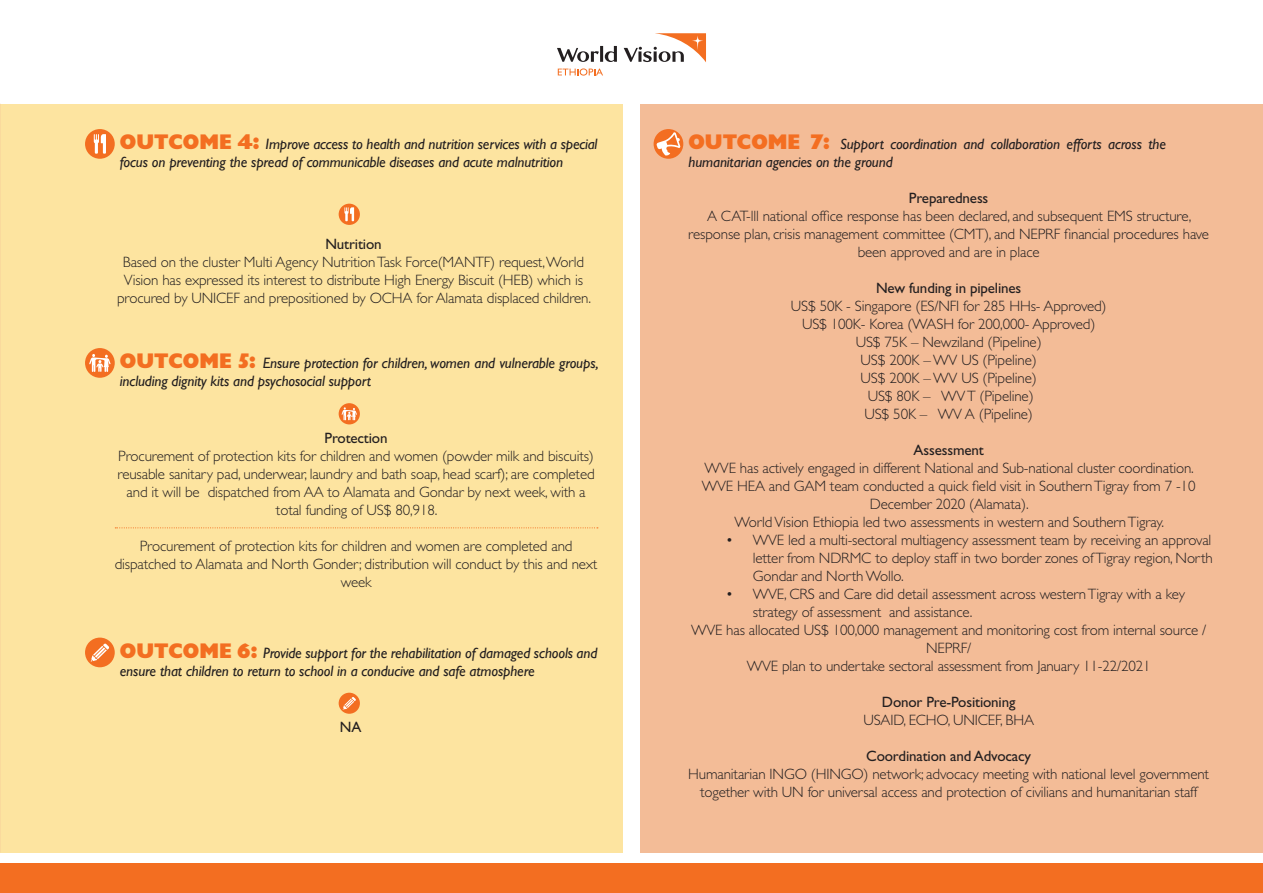
<style>
.page{position:relative;width:1263px;height:893px;background:#fff}
.page>*{position:absolute;margin:0;border:0;box-sizing:border-box;transform-origin:0 0}
.t1{font:300 15px/18px "Gill Sans Std";letter-spacing:-.01em;color:#231f20;text-align:center}
.t2{font:italic 15px/18px "Gill Sans";letter-spacing:-.01em;color:#231f20}
.t3{font:15px "Gill Sans Std";letter-spacing:-.01em;color:#231f20}
.s1{font-family:"Gill Sans Std Extra Bold Disp";font-style:normal;font-size:21px;color:#f36e21}
</style>
<div class="page">
<svg style="left:557px;top:33px;width:149px;height:29px"></svg>
<svg style="left:558px;top:68px;width:45px;height:8px"></svg>
<div style="left:0;top:104px;width:623px;height:748px;background:#fde4a0"></div>
<div style="left:640px;top:104px;width:623px;height:748px;background:#f3bc97"></div>
<div style="left:0;top:864px;width:1263px;height:29px;background:#f36e21"></div>
<div style="left:654px;top:129px;width:29px;height:30px;background:#f36e21;border-radius:50%"></div>
<div style="left:85px;top:638px;width:30px;height:29px;background:#f36e21;border-radius:50%"></div>
<svg style="left:115px;top:527px;width:483px;height:1px"></svg>
<div style="left:85px;top:129px;width:30px;height:30px;background:#f36e21;border-radius:50%"></div>
<svg style="left:94px;top:134px;width:12px;height:20px"></svg>
<div style="left:339px;top:204px;width:21px;height:21px;background:#f36e21;border-radius:50%"></div>
<svg style="left:344px;top:207px;width:10px;height:14px"></svg>
<div style="left:85px;top:348px;width:30px;height:30px;background:#f36e21;border-radius:50%"></div>
<svg style="left:89px;top:354px;width:22px;height:18px"></svg>
<div style="left:339px;top:403px;width:21px;height:21px;background:#f36e21;border-radius:50%"></div>
<svg style="left:342px;top:407px;width:15px;height:13px"></svg>
<svg style="left:91px;top:644px;width:18px;height:18px"></svg>
<div style="left:339px;top:693px;width:21px;height:21px;background:#f36e21;border-radius:50%"></div>
<svg style="left:343px;top:697px;width:13px;height:13px"></svg>
<svg style="left:656px;top:132px;width:24px;height:24px"></svg>
<p class="t2" style="left:120px;top:135px;width:479px"><span class="s1">OUTCOME 4:</span> Improve access to health and nutrition services with a special focus on preventing the spread of communicable diseases and acute malnutrition</p>
<p class="t2" style="left:688px;top:135px;width:479px"><span class="s1">OUTCOME 7:</span> Support coordination and collaboration efforts across the humanitarian agencies on the ground</p>
<p class="t3" style="left:325px;top:236px;width:58px">Nutrition</p>
<p class="t1" style="left:117px;top:253px;width:475px">Based on the cluster Multi Agency Nutrition Task Force(MANTF) request, World<br>Vision has expressed its interest to distribute High Energy Biscuit (HEB) which is procured by UNICEF and prepositioned by OCHA for Alamata displaced children.</p>
<p class="t2" style="left:120px;top:354px;width:480px"><span class="s1">OUTCOME 5:</span> Ensure protection for children, women and vulnerable groups, including dignity kits and psychosocial support</p>
<p class="t3" style="left:325px;top:429px;width:64px">Protection</p>
<p class="t1" style="left:117px;top:447px;width:479px">Procurement of protection kits for children and women (powder milk and biscuits) reusable sanitary pad, underwear, laundry and bath soap, head scarf); are completed and it will be dispatched from AA to Alamata and Gondar by next week, with a total funding of US$ 80,918.</p>
<p class="t1" style="left:115px;top:537px;width:484px">Procurement of protection kits for children and women are completed and dispatched to Alamata and North Gonder; distribution will conduct by this and next week</p>
<p class="t2" style="left:120px;top:644px;width:479px"><span class="s1">OUTCOME 6:</span> Provide support for the rehabilitation of damaged schools and ensure that children to return to school in a conducive and safe atmosphere</p>
<p class="t3" style="left:340px;top:719px;width:23px">NA</p>
<p class="t3" style="left:909px;top:189px;width:81px">Preparedness</p>
<p class="t1" style="left:688px;top:207px;width:522px">A CAT-lll national office response has been declared, and subsequent EMS structure, response plan, crisis management committee (CMT), and NEPRF financial procedures have been approved and are in place</p>
<p class="t3" style="left:876px;top:279px;width:147px">New funding in pipelines</p>
<p class="t1" style="left:791px;top:297px;width:317px">US$ 50K - Singapore (ES/NFI for 285 HHs- Approved)</p>
<p class="t1" style="left:802px;top:315px;width:295px">US$ 100K- Korea (WASH for 200,000- Approved)</p>
<p class="t1" style="left:856px;top:333px;width:187px">US$ 75K – Newziland (Pipeline)</p>
<p class="t1" style="left:861px;top:351px;width:178px">US$ 200K – WV US (Pipeline)</p>
<p class="t1" style="left:861px;top:369px;width:178px">US$ 200K – WV US (Pipeline)</p>
<p class="t1" style="left:868px;top:387px;width:167px">US$ 80K – WV T (Pipeline)</p>
<p class="t1" style="left:864px;top:405px;width:170px">US$ 50K – WV A (Pipeline)</p>
<p class="t3" style="left:913px;top:441px;width:72px">Assessment</p>
<p class="t1" style="left:705px;top:459px;width:491px">WVE has actively engaged in different National and Sub-national cluster coordination.</p>
<p class="t1" style="left:702px;top:477px;width:495px">WVE HEA and GAM team conducted a quick field visit in Southern Tigray from 7 -10<br>December 2020 (Alamata).</p>
<p class="t1" style="left:735px;top:513px;width:431px">World Vision Ethiopia led two assessments in western and Southern Tigray.</p>
<p class="t1" style="left:753px;top:531px;width:461px;text-align:justify;text-indent:-27px">• WVE led a multi-sectoral multiagency assessment team by receiving an approval letter from NDRMC to deploy staff in two border zones of Tigray region, North Gondar and North Wollo.</p>
<p class="t1" style="left:753px;top:585px;width:434px;text-align:left;text-indent:-27px">• WVE, CRS and Care did detail assessment across western Tigray with a key strategy of assessment and assistance.</p>
<p class="t1" style="left:691px;top:621px;width:517px">WVE has allocated US$ 100,000 management and monitoring cost from internal source /<br>NEPRF/</p>
<p class="t1" style="left:747px;top:657px;width:405px">WVE plan to undertake sectoral assessment from January 11-22/2021</p>
<p class="t3" style="left:882px;top:693px;width:135px">Donor Pre-Positioning</p>
<p class="t1" style="left:863px;top:711px;width:172px">USAID, ECHO, UNICEF, BHA</p>
<p class="t3" style="left:866px;top:747px;width:166px">Coordination and Advocacy</p>
<p class="t1" style="left:688px;top:765px;width:522px">Humanitarian INGO (HINGO) network; advocacy meeting with national level government together with UN for universal access and protection of civilians and humanitarian staff</p>
</div>
